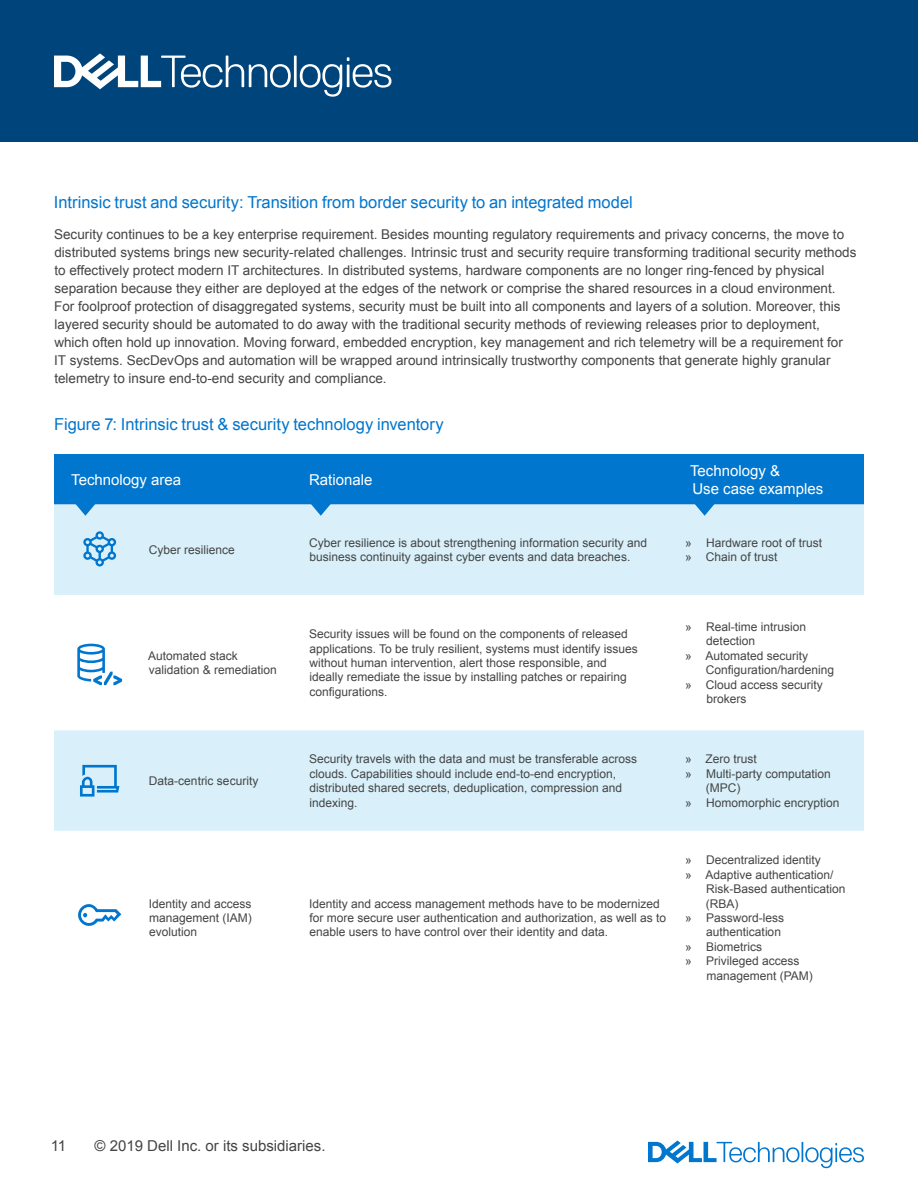
<style>
.page{position:relative;width:918px;height:1188px;background:#fff}
.page>*{position:absolute;margin:0;border:0;box-sizing:border-box;transform-origin:0 0}
.Paragraph_subhead_12{font:16.5px "Arial";color:#0076ce}
.t1{font:15px "Arial";color:#fff}
.t2{font:15px "Arial";color:#444}
.Body_copy_Dell_Dark{font:13.5px/18px "Arial";color:#444}
.t3{font:12px/14.4px "Arial";color:#444}
</style>
<div class="page">
<svg style="left:648px;top:1141px;width:216px;height:27px"></svg>
<div style="left:0;top:0;width:918px;height:142px;background:#00447c"></div>
<svg style="left:54px;top:53px;width:338px;height:44px"></svg>
<svg style="left:54px;top:516px;width:810px;height:315px;fill:#d9f0fa"></svg>
<svg style="left:54px;top:454px;width:810px;height:62px;background:#278cd6"></svg>
<svg style="left:80px;top:765px;width:39px;height:32px"></svg>
<svg style="left:78px;top:904px;width:43px;height:22px"></svg>
<svg style="left:83px;top:531px;width:33px;height:35px"></svg>
<svg style="left:77px;top:644px;width:45px;height:41px"></svg>
<p class="Paragraph_subhead_12" style="left:54px;top:191px;width:580px">Intrinsic trust and security: Transition from border security to an integrated model</p>
<p class="Body_copy_Dell_Dark" style="left:54px;top:225px;width:804px">Security continues to be a key enterprise requirement. Besides mounting regulatory requirements and privacy concerns, the move to distributed systems brings new security-related challenges. Intrinsic trust and security require transforming traditional security methods to effectively protect modern IT architectures. In distributed systems, hardware components are no longer ring-fenced by physical separation because they either are deployed at the edges of the network or comprise the shared resources in a cloud environment.<br>For foolproof protection of disaggregated systems, security must be built into all components and layers of a solution. Moreover, this layered security should be automated to do away with the traditional security methods of reviewing releases prior to deployment, which often hold up innovation. Moving forward, embedded encryption, key management and rich telemetry will be a requirement for IT systems. SecDevOps and automation will be wrapped around intrinsically trustworthy components that generate highly granular telemetry to insure end-to-end security and compliance.</p>
<p class="Paragraph_subhead_12" style="left:54px;top:413px;width:391px">Figure 7: Intrinsic trust &amp; security technology inventory</p>
<p class="t1" style="left:71px;top:470px;width:112px">Technology area</p>
<p class="t1" style="left:309px;top:470px;width:65px">Rationale</p>
<p class="t1" style="left:690px;top:461px;width:92px">Technology &amp;</p>
<p class="t1" style="left:692px;top:479px;width:132px">Use case examples</p>
<p class="t3" style="left:149px;top:543px;width:88px">Cyber resilience</p>
<p class="t3" style="left:309px;top:536px;width:340px">Cyber resilience is about strengthening information security and business continuity against cyber events and data breaches.</p>
<p class="t3" style="left:685px;top:536px;width:139px">» Hardware root of trust</p>
<p class="t3" style="left:685px;top:550px;width:94px">» Chain of trust</p>
<p class="t3" style="left:148px;top:649px;width:130px">Automated stack validation &amp; remediation</p>
<p class="t3" style="left:149px;top:774px;width:111px">Data-centric security</p>
<p class="t3" style="left:309px;top:627px;width:330px">Security issues will be found on the components of released applications. To be truly resilient, systems must identify issues without human intervention, alert those responsible, and ideally remediate the issue by installing patches or repairing configurations.</p>
<p class="t3" style="left:706px;top:620px;width:101px;text-indent:-21px">» Real-time intrusion detection</p>
<p class="t3" style="left:706px;top:649px;width:130px;text-indent:-21px">» Automated security<br>Configuration/hardening</p>
<p class="t3" style="left:706px;top:677px;width:118px;text-indent:-21px">» Cloud access security brokers</p>
<p class="t3" style="left:309px;top:752px;width:330px">Security travels with the data and must be transferable across clouds. Capabilities should include end-to-end encryption, distributed shared secrets, deduplication, compression and indexing.</p>
<p class="t3" style="left:685px;top:752px;width:73px">» Zero trust</p>
<p class="t3" style="left:706px;top:766px;width:127px;text-indent:-21px">» Multi-party computation (MPC)</p>
<p class="t3" style="left:685px;top:795px;width:156px">» Homomorphic encryption</p>
<p class="t3" style="left:149px;top:896px;width:105px;text-align:justify">Identity and access management (IAM) evolution</p>
<p class="t3" style="left:309px;top:896px;width:359px">Identity and access management methods have to be modernized for more secure user authentication and authorization, as well as to enable users to have control over their identity and data.</p>
<p class="t3" style="left:685px;top:853px;width:137px">» Decentralized identity</p>
<p class="t3" style="left:706px;top:868px;width:141px;text-indent:-21px">» Adaptive authentication/<br>Risk-Based authentication (RBA)</p>
<p class="t3" style="left:685px;top:911px;width:101px;text-align:right">» Password-less authentication</p>
<p class="t3" style="left:685px;top:940px;width:79px">» Biometrics</p>
<p class="t3" style="left:706px;top:954px;width:108px;text-indent:-21px">» Privileged access management (PAM)</p>
<p class="t2" style="left:51px;top:1136px;width:17px">11</p>
<p class="t2" style="left:94px;top:1136px;width:233px">© 2019 Dell Inc. or its subsidiaries.</p>
</div>
